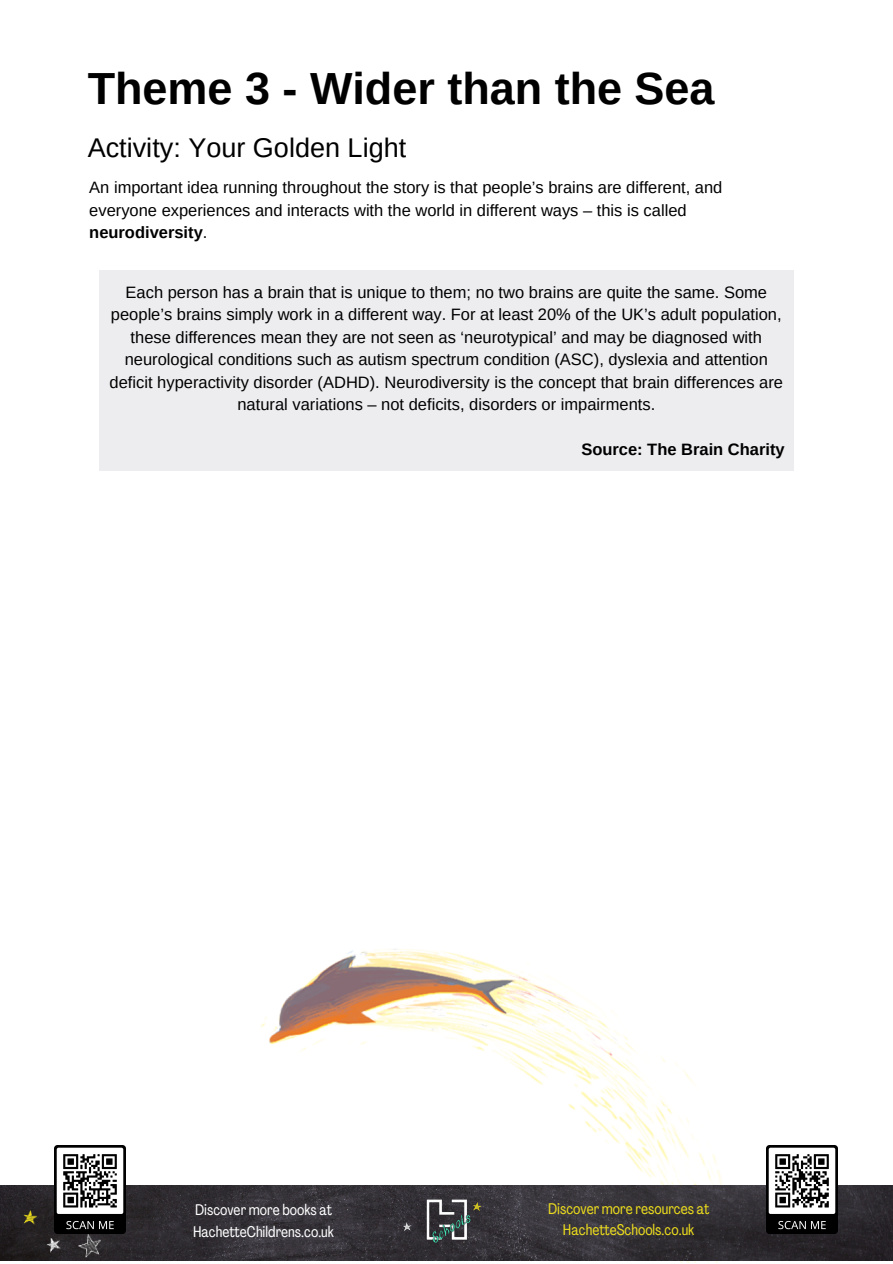
<style>
.page{position:relative;width:893px;height:1264px;background:#fff}
.page>*{position:absolute;margin:0;border:0;box-sizing:border-box;transform-origin:0 0}
.t1{font:700 45px "Arimo";color:#000}
.t2{font:27px "Arimo";color:#000}
.t3{font:16.5px/22.5px "Arimo";color:#000}
.t4{font:700 16.5px "Arimo";color:#000}
.t5{font:15.3px/20.7px "Agrandir Tight";color:#ecdc1d;text-align:center}
.t6{font:15.3px/21.3px "Agrandir Tight";color:#fff}
.s1{font-weight:700}
</style>
<div class="page">
<img style="left:240px;top:949px;width:561px;height:313px">
<img style="left:0;top:1185px;width:892px;height:75px">
<img style="left:766px;top:1145px;width:71px;height:87px">
<img style="left:25px;top:1230px;width:79px;height:31px">
<img style="left:16px;top:1195px;width:31px;height:37px">
<img style="left:401px;top:1172px;width:90px;height:90px">
<img style="left:55px;top:1145px;width:71px;height:87px">
<h1 class="t1" style="left:88px;top:63px;width:628px">Theme 3 - Wider than the Sea</h1>
<h2 class="t2" style="left:88px;top:133px;width:320px">Activity: Your Golden Light</h2>
<p class="t3" style="left:89px;top:176px;width:634px">An important idea running throughout the story is that people’s brains are different, and everyone experiences and interacts with the world in different ways – this is called <span class="s1">neurodiversity</span>.</p>
<p class="t3" style="left:110px;top:281px;width:674px;text-align:center">Each person has a brain that is unique to them; no two brains are quite the same. Some people’s brains simply work in a different way. For at least 20% of the UK’s adult population, these differences mean they are not seen as ‘neurotypical’ and may be diagnosed with neurological conditions such as autism spectrum condition (ASC), dyslexia and attention deficit hyperactivity disorder (ADHD). Neurodiversity is the concept that brain differences are natural variations – not deficits, disorders or impairments.</p>
<p class="t4" style="left:581px;top:440px;width:205px">Source: The Brain Charity</p>
<p class="t6" style="left:193px;top:1200px;width:142px">Discover more books at<br>HachetteChildrens.co.uk</p>
<p class="t5" style="left:548px;top:1199px;width:163px">Discover more resources at<br>HachetteSchools.co.uk</p>
</div>
